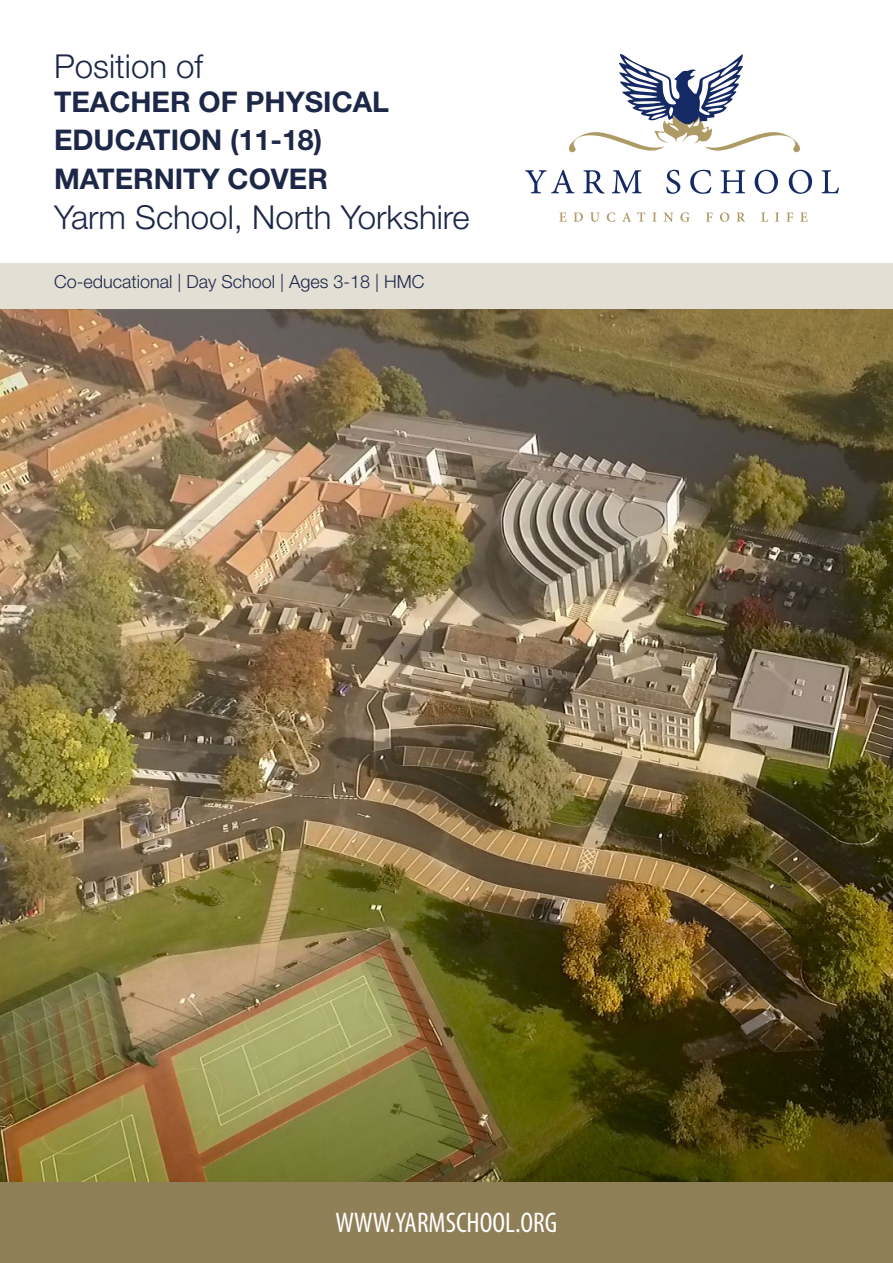
<style>
.page{position:relative;width:893px;height:1263px;background:#fff}
.page>*{position:absolute;margin:0;border:0;box-sizing:border-box;transform-origin:0 0}
.t1{font:300 33px "Helvetica Neue LT Std";color:#1d2849}
.t2{font:700 28.5px/38.7px "Helvetica Neue LT Std";color:#1d2849}
.t3{font:condensed 28.5px "Myriad Pro";color:#fff}
.t4{font:300 18px "Helvetica Neue LT Std";color:#1d2849}
</style>
<div class="page">
<svg style="left:525px;top:170px;width:49px;height:23px"></svg>
<svg style="left:583px;top:170px;width:21px;height:24px"></svg>
<svg style="left:612px;top:170px;width:30px;height:23px"></svg>
<svg style="left:666px;top:170px;width:14px;height:24px"></svg>
<svg style="left:690px;top:170px;width:21px;height:24px"></svg>
<svg style="left:721px;top:170px;width:24px;height:23px"></svg>
<svg style="left:755px;top:170px;width:23px;height:24px"></svg>
<svg style="left:789px;top:170px;width:23px;height:24px"></svg>
<svg style="left:822px;top:170px;width:17px;height:23px"></svg>
<svg style="left:559px;top:213px;width:8px;height:9px"></svg>
<svg style="left:573px;top:213px;width:10px;height:9px"></svg>
<svg style="left:590px;top:213px;width:9px;height:9px"></svg>
<svg style="left:607px;top:212px;width:8px;height:10px"></svg>
<svg style="left:622px;top:212px;width:9px;height:10px"></svg>
<svg style="left:637px;top:212px;width:8px;height:10px"></svg>
<svg style="left:652px;top:213px;width:4px;height:9px"></svg>
<svg style="left:663px;top:213px;width:10px;height:9px"></svg>
<svg style="left:680px;top:212px;width:9px;height:10px"></svg>
<svg style="left:706px;top:213px;width:7px;height:9px"></svg>
<svg style="left:720px;top:212px;width:9px;height:10px"></svg>
<svg style="left:737px;top:213px;width:8px;height:9px"></svg>
<svg style="left:761px;top:213px;width:7px;height:9px"></svg>
<svg style="left:775px;top:213px;width:4px;height:9px"></svg>
<svg style="left:786px;top:213px;width:7px;height:9px"></svg>
<svg style="left:800px;top:213px;width:8px;height:9px"></svg>
<svg style="left:569px;top:54px;width:231px;height:98px"></svg>
<img style="left:1px;top:310px;width:892px;height:872px">
<div style="left:0;top:1182px;width:893px;height:81px;background:#8e7f57"></div>
<div style="left:0;top:264px;width:893px;height:46px;background:#e3dfd5"></div>
<p class="t1" style="left:54px;top:46px;width:151px">Position of</p>
<p class="t2" style="left:54px;top:82px;width:337px">TEACHER OF PHYSICAL<br>EDUCATION (11-18)<br>MATERNITY COVER</p>
<p class="t1" style="left:54px;top:197px;width:417px">Yarm School, North Yorkshire</p>
<p class="t4" style="left:54px;top:271px;width:372px">Co-educational | Day School | Ages 3-18 | HMC</p>
<p class="t3" style="left:336px;top:1205px;width:223px">WWW.YARMSCHOOL.ORG</p>
</div>
